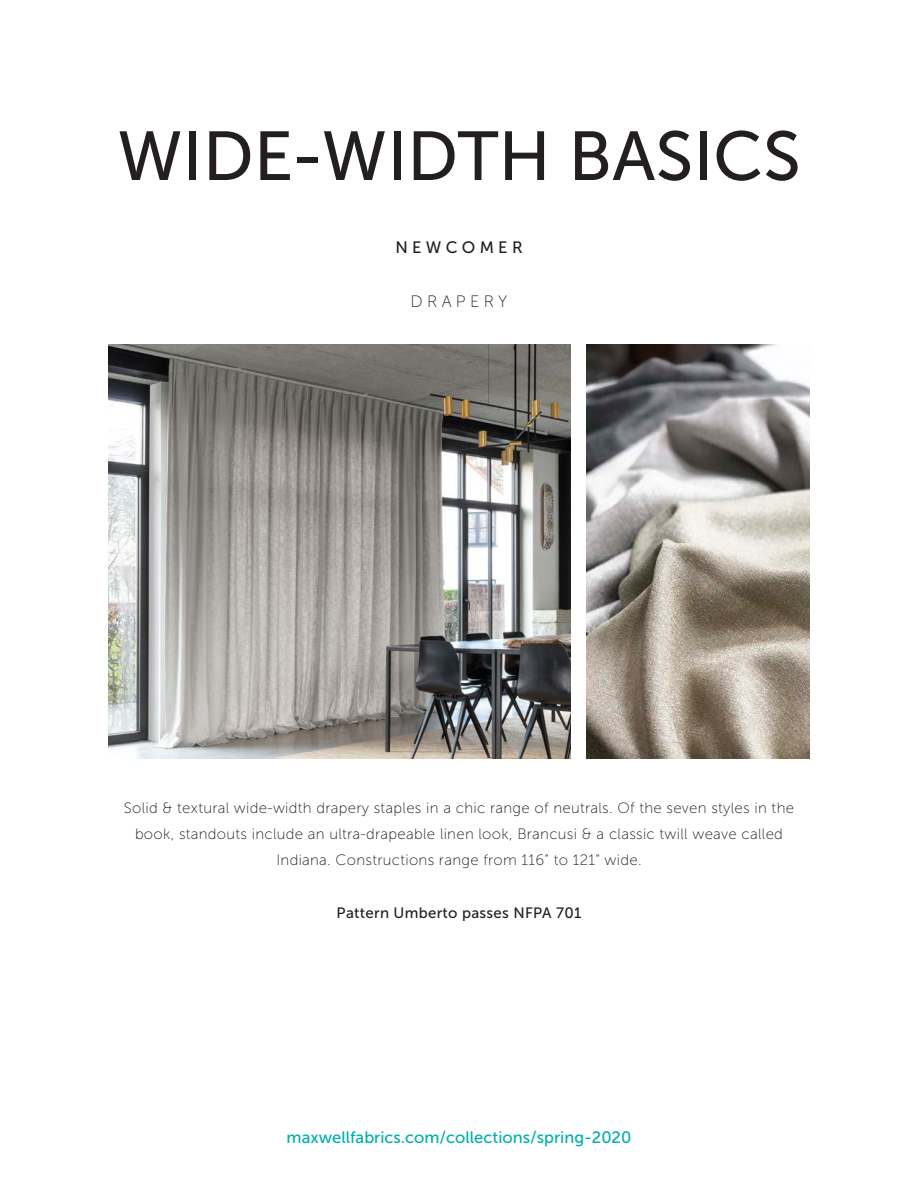
<style>
.page{position:relative;width:918px;height:1188px;background:#fff}
.page>*{position:absolute;margin:0;border:0;box-sizing:border-box;transform-origin:0 0}
.Headline_-_Align_Lef{font:69px "Museo Sans 500";color:#231f20}
.t1{font:16.5px "Museo Sans 500";color:#00afab}
.Subtitle{font:16.5px "Museo Sans 500";letter-spacing:.26em;color:#231f20}
.Subtitle-2{font:16.5px "Museo Sans 100";letter-spacing:.26em;color:#231f20}
.Body_Text{font:15px/26.4px "Museo Sans 100";letter-spacing:.02em;color:#231f20;text-align:center}
.Body_Text-2{font:15px "Museo Sans 500";letter-spacing:.02em;color:#231f20}
</style>
<div class="page">
<img style="left:108px;top:345px;width:463px;height:413px">
<img style="left:586px;top:345px;width:224px;height:413px">
<p class="Headline_-_Align_Lef" style="left:117px;top:118px;width:685px">WIDE-WIDTH BASICS</p>
<p class="Subtitle" style="left:395px;top:238px;width:129px">NEWCOMER</p>
<p class="Subtitle-2" style="left:411px;top:293px;width:98px">DRAPERY</p>
<p class="Body_Text" style="left:124px;top:794px;width:672px">Solid &amp; textural wide-width drapery staples in a chic range of neutrals. Of the seven styles in the book, standouts include an ultra-drapeable linen look, Brancusi &amp; a classic twill weave called<br>Indiana. Constructions range from 116” to 121” wide.</p>
<p class="Body_Text-2" style="left:337px;top:905px;width:246px">Pattern Umberto passes NFPA 701</p>
<p class="t1" style="left:287px;top:1128px;width:346px">maxwellfabrics.com/collections/spring-2020</p>
</div>
